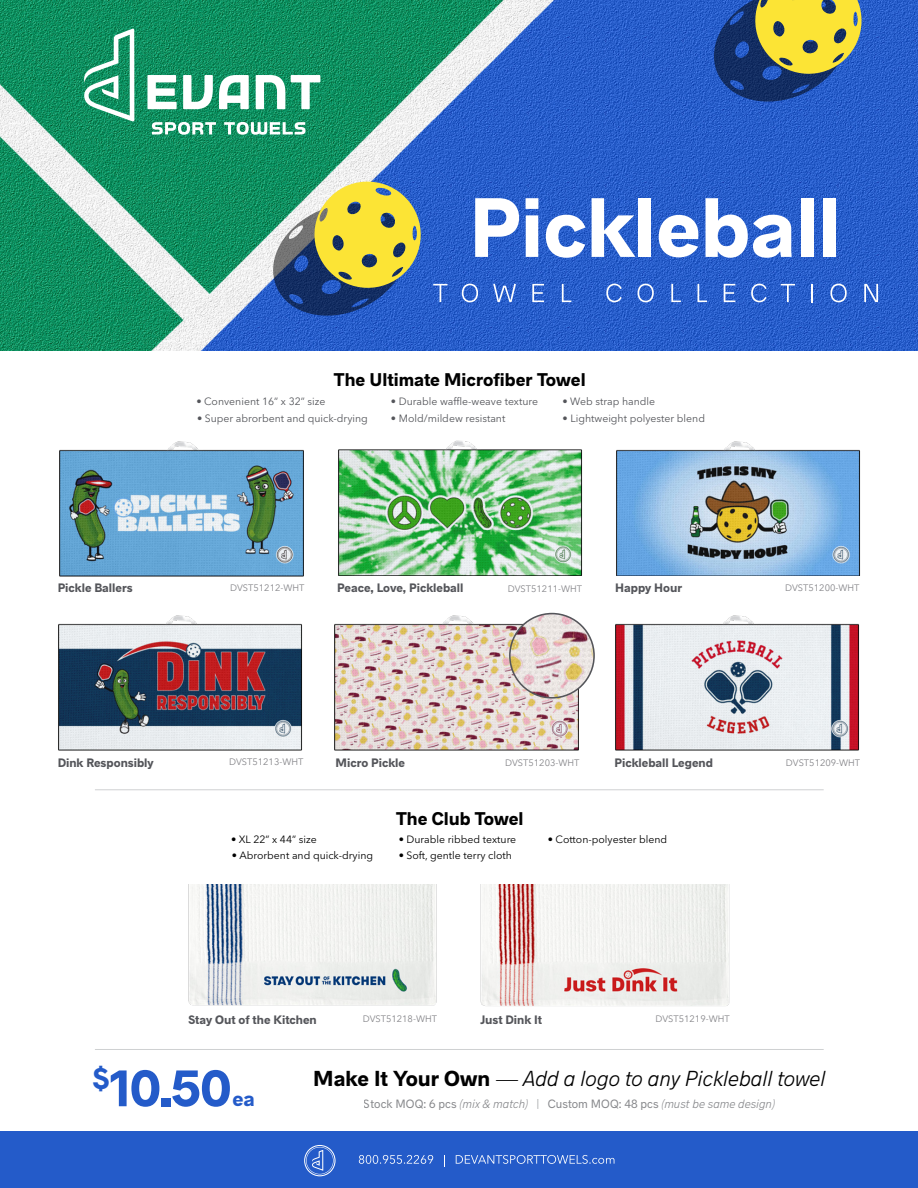
<style>
.page{position:relative;width:918px;height:1188px;background:#fff}
.page>*{position:absolute;margin:0;border:0;box-sizing:border-box;transform-origin:0 0}
.t1{font:700 51.9px "Hanken Sans";color:#245bc9}
.t2{font:italic 300 21.9px "Hanken Sans";color:#000}
.t3{font:700 21.15px "Hanken Sans";color:#245bc9}
.t4{font:700 18.6px "Hanken Sans";color:#000}
.t5{font:700 12.45px "Hanken Sans";color:#54555a}
.t6{font:italic 300 12.15px "Hanken Sans";color:#54555a}
.t7{font:10.5px "Avenir Next LT Pro";color:#54555a}
.t8{font:10.5px "Avenir Next LT Pro";color:#000}
.t9{font:9.3px "Avenir Next LT Pro";color:#848488}
.s1{font-weight:700;font-style:normal}
.s2{font-weight:400;font-style:normal}
.s3{font-style:normal}
</style>
<div class="page">
<div style="left:0;top:1131px;width:918px;height:57px;background:#245bc9"></div>
<svg style="left:359px;top:1155px;width:74px;height:9px"></svg>
<svg style="left:444px;top:1155px;width:1px;height:12px"></svg>
<svg style="left:456px;top:1155px;width:158px;height:9px"></svg>
<svg style="left:304px;top:1145px;width:32px;height:31px"></svg>
<img style="left:334px;top:615px;width:245px;height:135px">
<img style="left:510px;top:614px;width:84px;height:84px;border-radius:42px">
<div style="left:509px;top:613px;width:86px;height:86px;border:2px solid #54555a;border-radius:50%"></div>
<img style="left:338px;top:441px;width:244px;height:135px">
<img style="left:59px;top:441px;width:245px;height:135px">
<img style="left:58px;top:615px;width:244px;height:135px">
<img style="left:616px;top:441px;width:244px;height:135px">
<img style="left:615px;top:615px;width:244px;height:135px">
<img style="left:188px;top:884px;width:249px;height:122px">
<img style="left:480px;top:884px;width:250px;height:122px">
<hr style="left:95px;top:789px;width:729px;height:1px;background:#cfd1d2">
<hr style="left:95px;top:1049px;width:729px;height:1px;background:#cfd1d2">
<img style="left:0;top:0;width:918px;height:351px">
<svg style="left:714px;top:0;width:154px;height:102px;background:#6e7e6f"></svg>
<svg style="left:147px;top:75px;width:30px;height:34px"></svg>
<svg style="left:183px;top:75px;width:30px;height:34px"></svg>
<svg style="left:219px;top:75px;width:30px;height:34px"></svg>
<svg style="left:256px;top:75px;width:29px;height:34px"></svg>
<svg style="left:291px;top:75px;width:29px;height:34px"></svg>
<svg style="left:84px;top:28px;width:50px;height:94px"></svg>
<svg style="left:152px;top:122px;width:64px;height:13px"></svg>
<svg style="left:224px;top:122px;width:82px;height:13px"></svg>
<svg style="left:475px;top:198px;width:44px;height:59px"></svg>
<svg style="left:526px;top:198px;width:12px;height:59px"></svg>
<svg style="left:546px;top:215px;width:39px;height:43px"></svg>
<svg style="left:592px;top:198px;width:43px;height:59px"></svg>
<div style="left:639px;top:198px;width:12px;height:59px;background:#fff"></div>
<svg style="left:659px;top:215px;width:39px;height:42px"></svg>
<svg style="left:706px;top:198px;width:86px;height:60px"></svg>
<div style="left:801px;top:198px;width:12px;height:59px;background:#fff"></div>
<div style="left:824px;top:198px;width:12px;height:59px;background:#fff"></div>
<svg style="left:462px;top:284px;width:16px;height:18px"></svg>
<svg style="left:493px;top:284px;width:23px;height:18px"></svg>
<svg style="left:532px;top:284px;width:12px;height:18px"></svg>
<svg style="left:562px;top:284px;width:9px;height:18px"></svg>
<svg style="left:606px;top:284px;width:16px;height:18px"></svg>
<svg style="left:638px;top:284px;width:16px;height:18px"></svg>
<svg style="left:671px;top:284px;width:10px;height:18px"></svg>
<svg style="left:698px;top:284px;width:9px;height:18px"></svg>
<svg style="left:724px;top:284px;width:11px;height:18px"></svg>
<svg style="left:751px;top:284px;width:16px;height:18px"></svg>
<svg style="left:781px;top:284px;width:14px;height:18px"></svg>
<svg style="left:811px;top:284px;width:2px;height:18px"></svg>
<svg style="left:830px;top:284px;width:17px;height:18px"></svg>
<svg style="left:864px;top:284px;width:14px;height:18px"></svg>
<svg style="left:273px;top:175px;width:175px;height:141px;background:#788e80"></svg>
<h3 class="t4" style="left:334px;top:366px;width:253px">The Ultimate Microfiber Towel</h3>
<p class="t7" style="left:196px;top:396px;width:131px">• Convenient 16” x 32” size</p>
<p class="t7" style="left:197px;top:412px;width:172px">• Super abrorbent and quick-drying</p>
<p class="t7" style="left:391px;top:396px;width:149px">• Durable waffle-weave texture</p>
<p class="t7" style="left:391px;top:412px;width:116px">• Mold/mildew resistant</p>
<p class="t7" style="left:563px;top:396px;width:94px">• Web strap handle</p>
<p class="t7" style="left:563px;top:412px;width:144px">• Lightweight polyester blend</p>
<p class="t5" style="left:58px;top:579px;width:76px">Pickle Ballers</p>
<p class="t9" style="left:230px;top:582px;width:76px">DVST51212-WHT</p>
<p class="t5" style="left:337px;top:578px;width:128px">Peace, Love, Pickleball</p>
<p class="t9" style="left:508px;top:583px;width:76px">DVST51211-WHT</p>
<p class="t5" style="left:615px;top:579px;width:68px">Happy Hour</p>
<p class="t9" style="left:785px;top:582px;width:76px">DVST51200-WHT</p>
<p class="t5" style="left:58px;top:753px;width:97px">Dink Responsibly</p>
<p class="t9" style="left:229px;top:756px;width:76px">DVST51213-WHT</p>
<p class="t5" style="left:336px;top:753px;width:71px">Micro Pickle</p>
<p class="t9" style="left:505px;top:758px;width:76px">DVST51203-WHT</p>
<h3 class="t4" style="left:396px;top:804px;width:129px">The Club Towel</h3>
<p class="t5" style="left:615px;top:753px;width:100px">Pickleball Legend</p>
<p class="t9" style="left:786px;top:758px;width:76px">DVST51209-WHT</p>
<p class="t8" style="left:231px;top:833px;width:87px">• XL 22” x 44” size</p>
<p class="t8" style="left:232px;top:849px;width:143px">• Abrorbent and quick-drying</p>
<p class="t8" style="left:399px;top:833px;width:119px">• Durable ribbed texture</p>
<p class="t8" style="left:399px;top:849px;width:115px">• Soft, gentle terry cloth</p>
<p class="t8" style="left:548px;top:833px;width:121px">• Cotton-polyester blend</p>
<p class="t5" style="left:188px;top:1010px;width:130px">Stay Out of the Kitchen</p>
<p class="t9" style="left:363px;top:1013px;width:76px">DVST51218-WHT</p>
<p class="t5" style="left:480px;top:1010px;width:63px">Just Dink It</p>
<p class="t9" style="left:655px;top:1013px;width:76px">DVST51219-WHT</p>
<h1 class="t1" style="left:93px;top:1050px;width:140px"><sup>$</sup>10.50</h1>
<h3 class="t3" style="left:232px;top:1083px;width:24px">ea</h3>
<h2 class="t2" style="left:313px;top:1063px;width:514px"><span class="s1">Make It Your Own</span> — Add a logo to any Pickleball towel</h2>
<p class="t6" style="left:364px;top:1095px;width:413px"><span class="s2">Stock MOQ: 6 pcs</span> (mix &amp; match) <span class="s3">|</span> <span class="s2">Custom MOQ: 48 pcs</span> (must be same design)</p>
</div>
